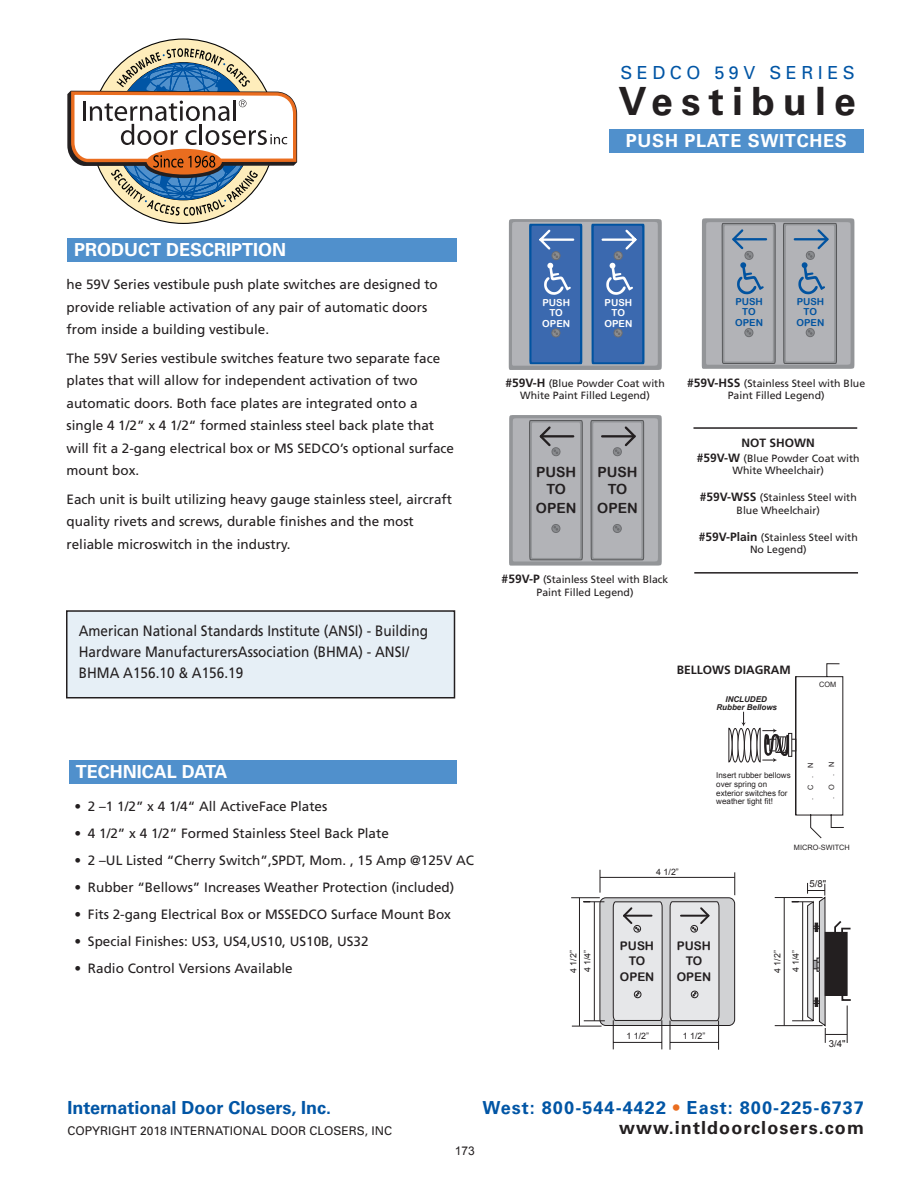
<style>
.page{position:relative;width:918px;height:1188px;background:#fff}
.page>*{position:absolute;margin:0;border:0;box-sizing:border-box;transform-origin:0 0}
.t1{font:700 39px "Univers";letter-spacing:.21em;color:#231f20}
.t2{font:700 18px "Univers";letter-spacing:.06em;color:#0155a5}
.t3{font:700 18px "Univers";color:#fff}
.t4{font:700 18px "Univers";color:#0155a5}
.t5{font:700 18px "Univers";letter-spacing:.06em;color:#231f20}
.t6{font:700 18px "Univers";letter-spacing:.04em;color:#fff}
.t7{font:18px "Univers";letter-spacing:.25em;color:#0155a5}
.t8{font:15px/21px "Frutiger";color:#231f20;scale:.9 1}
.t9{font:14.1px/18.1px "Arial Rounded MT Bold";color:#231f20;text-align:center}
.t10{font:13.5px/22.5px "Frutiger";color:#231f20}
.t11{font:12px "Univers";color:#231f20}
.t12{font:700 12px "Frutiger";color:#231f20}
.t13{font:12px/15.5px "Arial Rounded MT Bold";color:#231f20;text-align:center}
.t14{font:12px "Arial";color:#231f20}
.t15{font:10.5px/12.6px "Frutiger";color:#231f20;text-align:center}
.t16{font:9.6px/10.6px "Arial Rounded MT Bold";color:#fff;text-align:center}
.t17{font:9.6px/10.6px "Arial Rounded MT Bold";color:#0153a0;text-align:center}
.t18{font:9.6px "Arial";color:#231f20}
.t19{font:8.85px/14.1px "Arial";color:#231f20}
.t20{font:7.95px/8.7px "Arial";color:#231f20}
.t21{font:italic 700 7.95px/8.7px "Arial";color:#231f20;text-align:center}
.t22{font:7.35px "Arial";color:#231f20}
.s1{font-weight:700;font-size:12px}
.s2{color:#ea6d1f}
</style>
<div class="page">
<div style="left:92px;top:40px;width:183px;height:183px;background:#feedbb;border-radius:50%"></div>
<svg style="left:67px;top:48px;width:231px;height:168px"></svg>
<div style="left:68px;top:238px;width:389px;height:24px;background:#5090cc"></div>
<div style="left:69px;top:760px;width:388px;height:24px;background:#5090cc"></div>
<svg style="left:509px;top:219px;width:153px;height:151px;background:#6583b0"></svg>
<svg style="left:509px;top:415px;width:153px;height:151px;background:#a8a9ad"></svg>
<svg style="left:702px;top:218px;width:153px;height:151px;background:#a4a8ae"></svg>
<div style="left:609px;top:129px;width:255px;height:24px;background:#5090cc"></div>
<hr style="left:693px;top:427px;width:164px;height:2px;background:#231f20">
<hr style="left:694px;top:572px;width:164px;height:2px;background:#231f20">
<div style="left:67px;top:611px;width:387px;height:87px;background:#e6eff6"></div>
<div style="left:66px;top:610px;width:389px;height:88px;border:2px solid #231f20"></div>
<div style="left:600px;top:898px;width:135px;height:127px;background:#d1d2d4;border-radius:6px"></div>
<div style="left:600px;top:898px;width:135px;height:128px;border:1px solid #231f20;border-radius:6px"></div>
<div style="left:732px;top:728px;width:7px;height:35px;border:1px solid #231f20;border-radius:50%"></div>
<div style="left:738px;top:728px;width:7px;height:35px;border:1px solid #231f20;border-radius:50%"></div>
<div style="left:744px;top:728px;width:7px;height:35px;border:1px solid #231f20;border-radius:50%"></div>
<svg style="left:751px;top:728px;width:6px;height:34px"></svg>
<div style="left:750px;top:728px;width:8px;height:35px;border:1px solid #231f20;border-radius:50%"></div>
<svg style="left:728px;top:727px;width:5px;height:36px"></svg>
<svg style="left:756px;top:663px;width:88px;height:176px"></svg>
<svg style="left:741px;top:712px;width:5px;height:14px"></svg>
<svg style="left:735px;top:872px;width:1px;height:23px"></svg>
<hr style="left:600px;top:877px;width:135px;height:1px;background:#231f20">
<hr style="left:572px;top:1026px;width:30px;height:1px;background:#231f20">
<hr style="left:579px;top:898px;width:1px;height:128px;background:#231f20">
<hr style="left:775px;top:1025px;width:48px;height:1px;background:#231f20">
<hr style="left:775px;top:897px;width:48px;height:1px;background:#231f20">
<hr style="left:784px;top:898px;width:1px;height:128px;background:#231f20">
<svg style="left:584px;top:1021px;width:21px;height:1px"></svg>
<svg style="left:571px;top:870px;width:33px;height:33px"></svg>
<hr style="left:594px;top:902px;width:1px;height:119px;background:#231f20">
<svg style="left:792px;top:883px;width:59px;height:160px"></svg>
<hr style="left:802px;top:902px;width:1px;height:119px;background:#231f20">
<svg style="left:613px;top:902px;width:50px;height:147px"></svg>
<svg style="left:670px;top:902px;width:49px;height:148px"></svg>
<p class="t7" style="left:620px;top:61px;width:236px">SEDCO 59V SERIES</p>
<p class="t9" style="left:729px;top:72px;width:42px">PUSH<br>TO<br>OPEN</p>
<p class="t9" style="left:790px;top:72px;width:42px">PUSH<br>TO<br>OPEN</p>
<p class="t1" style="left:619px;top:78px;width:239px">Vestibule</p>
<p class="t6" style="left:626px;top:130px;width:223px">PUSH PLATE SWITCHES</p>
<p class="t3" style="left:74px;top:240px;width:213px">PRODUCT DESCRIPTION</p>
<p class="t10" style="left:67px;top:273px;width:373px">he 59V Series vestibule push plate switches are designed to provide reliable activation of any pair of automatic doors from inside a building vestibule.</p>
<p class="t10" style="left:67px;top:347px;width:389px">The 59V Series vestibule switches feature two separate face plates that will allow for independent activation of two automatic doors. Both face plates are integrated onto a single 4 1/2” x 4 1/2“ formed stainless steel back plate that will fit a 2-gang electrical box or MS SEDCO’s optional surface mount box.</p>
<p class="t10" style="left:67px;top:488px;width:387px">Each unit is built utilizing heavy gauge stainless steel, aircraft quality rivets and screws, durable finishes and the most reliable microswitch in the industry.</p>
<p class="t8" style="left:79px;top:620px;width:390px">American National Standards Institute (ANSI) - Building<br>Hardware ManufacturersAssociation (BHMA) - ANSI/<br>BHMA A156.10 &amp; A156.19</p>
<p class="t3" style="left:76px;top:761px;width:153px">TECHNICAL DATA</p>
<p class="t10" style="left:74px;top:795px;width:254px">• 2 –1 1/2” x 4 1/4“ All ActiveFace Plates</p>
<p class="t10" style="left:74px;top:822px;width:316px">• 4 1/2” x 4 1/2” Formed Stainless Steel Back Plate</p>
<p class="t10" style="left:74px;top:849px;width:401px">• 2 –UL Listed “Cherry Switch”,SPDT, Mom. , 15 Amp @125V AC</p>
<p class="t10" style="left:74px;top:876px;width:381px">• Rubber “Bellows” Increases Weather Protection (included)</p>
<p class="t10" style="left:74px;top:903px;width:378px">• Fits 2-gang Electrical Box or MSSEDCO Surface Mount Box</p>
<p class="t10" style="left:74px;top:930px;width:296px">• Special Finishes: US3, US4,US10, US10B, US32</p>
<p class="t10" style="left:74px;top:957px;width:220px">• Radio Control Versions Available</p>
<p class="t16" style="left:542px;top:297px;width:29px">PUSH<br>TO<br>OPEN</p>
<p class="t16" style="left:604px;top:297px;width:29px">PUSH<br>TO<br>OPEN</p>
<p class="t17" style="left:735px;top:296px;width:29px">PUSH<br>TO<br>OPEN</p>
<p class="t17" style="left:797px;top:296px;width:29px">PUSH<br>TO<br>OPEN</p>
<p class="t15" style="left:505px;top:377px;width:161px"><span class="s1">#59V-H</span> (Blue Powder Coat with<br>White Paint Filled Legend)</p>
<p class="t15" style="left:687px;top:377px;width:180px"><span class="s1">#59V-HSS</span> (Stainless Steel with Blue<br>Paint Filled Legend)</p>
<p class="t9" style="left:536px;top:462px;width:42px">PUSH<br>TO<br>OPEN</p>
<p class="t9" style="left:597px;top:462px;width:42px">PUSH<br>TO<br>OPEN</p>
<p class="t15" style="left:502px;top:573px;width:168px"><span class="s1">#59V-P</span> (Stainless Steel with Black<br>Paint Filled Legend)</p>
<p class="t12" style="left:742px;top:436px;width:75px">NOT SHOWN</p>
<p class="t15" style="left:697px;top:452px;width:164px"><span class="s1">#59V-W</span> (Blue Powder Coat with<br>White Wheelchair)</p>
<p class="t15" style="left:700px;top:491px;width:158px"><span class="s1">#59V-WSS</span> (Stainless Steel with<br>Blue Wheelchair)</p>
<p class="t15" style="left:699px;top:531px;width:160px"><span class="s1">#59V-Plain</span> (Stainless Steel with<br>No Legend)</p>
<p class="t12" style="left:677px;top:662px;width:115px">BELLOWS DIAGRAM</p>
<p class="t21" style="left:717px;top:695px;width:62px">INCLUDED<br>Rubber Bellows</p>
<p class="t22" style="left:819px;top:679px;width:19px">COM</p>
<p class="t20" style="left:716px;top:771px;width:76px">Insert rubber bellows over spring on exterior switches for weather tight fit!</p>
<p class="t22" style="left:806px;top:800px;width:38px;rotate:-90deg">.C.N</p>
<p class="t22" style="left:827px;top:799px;width:39px;rotate:-90deg">.O.N</p>
<p class="t22" style="left:794px;top:842px;width:57px">MICRO-SWITCH</p>
<p class="t19" style="left:656px;top:865px;width:24px">4 1/2”</p>
<p class="t18" style="left:809px;top:877px;width:18px">5/8"</p>
<p class="t13" style="left:620px;top:938px;width:36px">PUSH<br>TO<br>OPEN</p>
<p class="t13" style="left:677px;top:938px;width:36px">PUSH<br>TO<br>OPEN</p>
<p class="t19" style="left:566px;top:973px;width:25px;rotate:-90deg">4 1/2”<br>4 1/4”</p>
<p class="t19" style="left:768px;top:973px;width:25px;line-height:18.5px;rotate:-90deg">4 1/2”<br>4 1/4”</p>
<p class="t19" style="left:627px;top:1028px;width:24px">1 1/2”</p>
<p class="t19" style="left:683px;top:1028px;width:24px">1 1/2”</p>
<p class="t18" style="left:829px;top:1037px;width:18px">3/4"</p>
<h2 class="t4" style="left:68px;top:1097px;width:265px">International Door Closers, Inc.</h2>
<h2 class="t2" style="left:482px;top:1098px;width:383px">West: 800-544-4422 <span class="s2">•</span> East: 800-225-6737</h2>
<p class="t11" style="left:68px;top:1123px;width:326px">COPYRIGHT 2018 INTERNATIONAL DOOR CLOSERS, INC</p>
<p class="t5" style="left:619px;top:1117px;width:246px">www.intldoorclosers.com</p>
<p class="t14" style="left:455px;top:1143px;width:22px">173</p>
</div>
